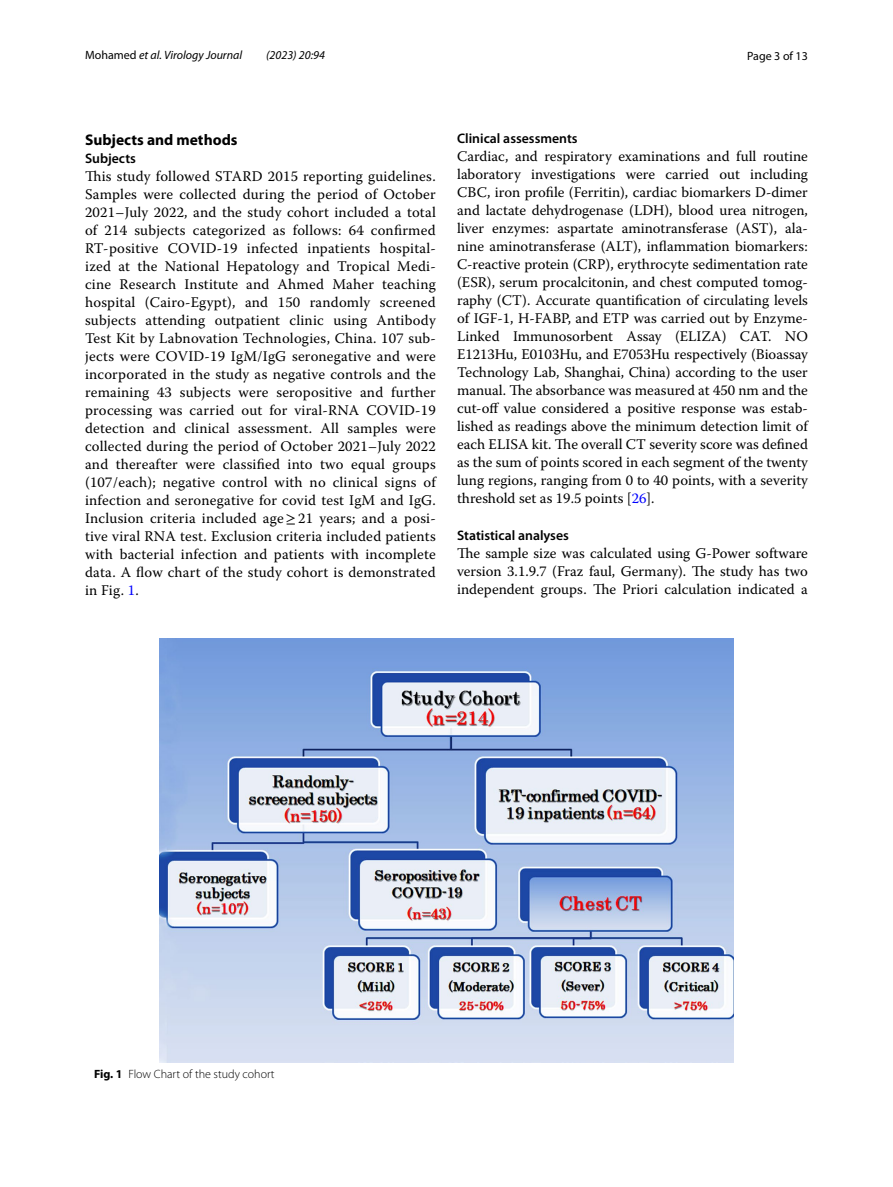
<style>
.page{position:relative;width:893px;height:1187px;background:#fff}
.page>*{position:absolute;margin:0;border:0;box-sizing:border-box;transform-origin:0 0}
.t1{font:700 15.45px "Myriad Pro";color:#000}
.t2{font:14.7px/18px "Warnock Pro";letter-spacing:.005em;color:#000;text-align:justify}
.t3{font:600 13.8px "Myriad Pro";color:#000}
.t4{font:italic 12px "Myriad Pro";color:#000}
.t5{font:300 12px "Myriad Pro";color:#000}
.t6{font:12px "Myriad Pro";color:#000}
.s1{font-style:normal}
.s2{font-family:"STIX"}
.s3{color:#00f}
.s4{font-weight:700}
</style>
<div class="page">
<img style="left:159px;top:639px;width:574px;height:423px">
<p class="t4" style="left:85px;top:48px;width:159px"><span class="s1">Mohamed</span> et al. Virology Journal</p>
<p class="t4" style="left:266px;top:48px;width:60px">(2023) 20:94</p>
<p class="t6" style="left:747px;top:48px;width:62px">Page 3 of 13</p>
<p class="t1" style="left:85px;top:129px;width:154px">Subjects and methods</p>
<p class="t3" style="left:85px;top:149px;width:52px">Subjects</p>
<p class="t2" style="left:85px;top:166px;width:352px">This study followed STARD 2015 reporting guidelines.<br>Samples were collected during the period of October 2021–July 2022, and the study cohort included a total of 214 subjects categorized as follows: 64 confirmed RT-positive COVID-19 infected inpatients hospital&shy;ized at the National Hepatology and Tropical Medi&shy;cine Research Institute and Ahmed Maher teaching hospital (Cairo-Egypt), and 150 randomly screened subjects attending outpatient clinic using Antibody Test Kit by Labnovation Technologies, China. 107 sub&shy;jects were COVID-19 IgM/IgG seronegative and were incorporated in the study as negative controls and the remaining 43 subjects were seropositive and further processing was carried out for viral-RNA COVID-19 detection and clinical assessment. All samples were collected during the period of October 2021–July 2022 and thereafter were classified into two equal groups (107/each); negative control with no clinical signs of infection and seronegative for covid test IgM and IgG.<br>Inclusion criteria included age<span class="s2">≥</span>21 years; and a posi&shy;tive viral RNA test. Exclusion criteria included patients with bacterial infection and patients with incomplete data. A flow chart of the study cohort is demonstrated in Fig. <span class="s3">1</span>.</p>
<p class="t3" style="left:457px;top:130px;width:122px">Clinical assessments</p>
<p class="t2" style="left:457px;top:147px;width:352px">Cardiac, and respiratory examinations and full routine laboratory investigations were carried out including CBC, iron profile (Ferritin), cardiac biomarkers D-dimer and lactate dehydrogenase (LDH), blood urea nitrogen, liver enzymes: aspartate aminotransferase (AST), ala&shy;nine aminotransferase (ALT), inflammation biomarkers:<br>C-reactive protein (CRP), erythrocyte sedimentation rate (ESR), serum procalcitonin, and chest computed tomog&shy;raphy (CT). Accurate quantification of circulating levels of IGF-1, H-FABP, and ETP was carried out by Enzyme-Linked Immunosorbent Assay (ELIZA) CAT. NO E1213Hu, E0103Hu, and E7053Hu respectively (Bioassay Technology Lab, Shanghai, China) according to the user manual. The absorbance was measured at 450 nm and the cut-off value considered a positive response was estab&shy;lished as readings above the minimum detection limit of each ELISA kit. The overall CT severity score was defined as the sum of points scored in each segment of the twenty lung regions, ranging from 0 to 40 points, with a severity threshold set as 19.5 points [<span class="s3">26</span>].</p>
<p class="t3" style="left:457px;top:526px;width:113px">Statistical analyses</p>
<p class="t2" style="left:457px;top:543px;width:352px">The sample size was calculated using G-Power software version 3.1.9.7 (Fraz faul, Germany). The study has two independent groups. The Priori calculation indicated a</p>
<p class="t5" style="left:94px;top:1067px;width:182px"><span class="s4">Fig. 1</span> Flow Chart of the study cohort</p>
</div>
